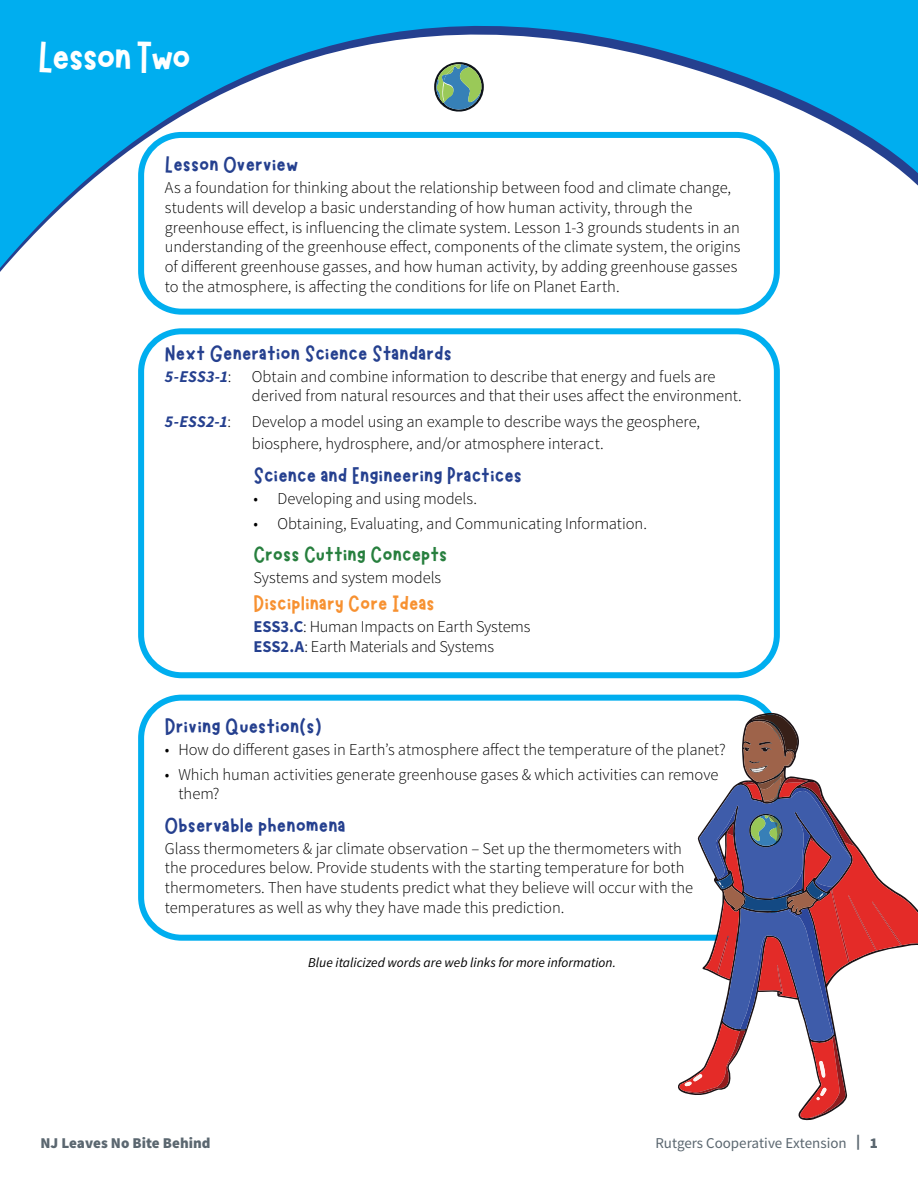
<style>
.page{position:relative;width:918px;height:1188px;background:#fff}
.page>*{position:absolute;margin:0;border:0;box-sizing:border-box;transform-origin:0 0}
.t1{font:45px "Marykate";letter-spacing:-.03em;color:#fff}
.t2{font:24px "Marykate";color:#25408f}
.t3{font:24px "Marykate";color:#f79131}
.t4{font:24px "Marykate";color:#277f3e}
.t5{font:300 16.5px/19.8px "Source Sans Pro";letter-spacing:-.005em;color:#000}
.t6{font:italic 700 16.5px "Source Sans Pro";color:#25408f}
.t7{font:15px "Source Sans Pro";color:#5b6770}
.t8{font:900 15px "Source Sans Pro";color:#5b6770}
.t9{font:italic 13.5px "Source Sans Pro";color:#000}
.s1{font-weight:700;font-style:italic;color:#25408f}
.s2{font-weight:300;font-style:normal;color:#000}
.s3{font-weight:700;color:#25408f}
.s4{font-weight:900}
</style>
<div class="page">
<svg style="left:0;top:0;width:918px;height:364px"></svg>
<div style="left:138px;top:328px;width:642px;height:350px;border:6px solid #00aeef;border-radius:40px"></div>
<div style="left:138px;top:695px;width:642px;height:246px;border:6px solid #00aeef;border-radius:40px"></div>
<div style="left:138px;top:132px;width:642px;height:183px;border:6px solid #00aeef;border-radius:40px"></div>
<svg style="left:679px;top:714px;width:239px;height:405px"></svg>
<h1 class="t1" style="left:38px;top:40px;width:155px">Lesson Two</h1>
<h2 class="t2" style="left:165px;top:156px;width:135px">Lesson Overview</h2>
<p class="t5" style="left:165px;top:178px;width:577px">As a foundation for thinking about the relationship between food and climate change, students will develop a basic understanding of how human activity, through the greenhouse effect, is influencing the climate system. Lesson 1-3 grounds students in an understanding of the greenhouse effect, components of the climate system, the origins of different greenhouse gasses, and how human activity, by adding greenhouse gasses to the atmosphere, is affecting the conditions for life on Planet Earth.</p>
<h2 class="t2" style="left:165px;top:344px;width:289px">Next Generation Science Standards</h2>
<p class="t5" style="left:252px;top:366px;width:491px;text-indent:-87px"><span class="s1">5-ESS3-1</span>: Obtain and combine information to describe that energy and fuels are derived from natural resources and that their uses affect the environment.</p>
<p class="t6" style="left:165px;top:411px;width:68px">5-ESS2-1<span class="s2">:</span></p>
<p class="t5" style="left:252px;top:410px;width:450px;line-height:22.5px">Develop a model using an example to describe ways the geosphere, biosphere, hydrosphere, and/or atmosphere interact.</p>
<h2 class="t2" style="left:253px;top:466px;width:270px">Science and Engineering Practices</h2>
<p class="t5" style="left:253px;top:488px;width:225px">• Developing and using models.</p>
<p class="t5" style="left:253px;top:513px;width:395px">• Obtaining, Evaluating, and Communicating Information.</p>
<h2 class="t4" style="left:253px;top:546px;width:196px">Cross Cutting Concepts</h2>
<p class="t5" style="left:253px;top:568px;width:189px">Systems and system models</p>
<h2 class="t3" style="left:253px;top:595px;width:183px">Disciplinary Core Ideas</h2>
<p class="t5" style="left:253px;top:617px;width:279px"><span class="s3">ESS3.C</span>: Human Impacts on Earth Systems<br><span class="s3">ESS2.A</span>: Earth Materials and Systems</p>
<h2 class="t2" style="left:165px;top:718px;width:158px">Driving Question(s)</h2>
<p class="t5" style="left:165px;top:739px;width:562px">• How do different gases in Earth’s atmosphere affect the temperature of the planet?</p>
<p class="t5" style="left:178px;top:765px;width:541px;text-indent:-13px">• Which human activities generate greenhouse gases &amp; which activities can remove them?</p>
<h2 class="t2" style="left:165px;top:816px;width:182px">Observable phenomena</h2>
<p class="t5" style="left:165px;top:838px;width:530px">Glass thermometers &amp; jar climate observation – Set up the thermometers with the procedures below. Provide students with the starting temperature for both thermometers. Then have students predict what they believe will occur with the temperatures as well as why they have made this prediction.</p>
<p class="t8" style="left:40px;top:1133px;width:172px">NJ Leaves No Bite Behind</p>
<p class="t9" style="left:308px;top:954px;width:309px">Blue italicized words are web links for more information.</p>
<p class="t7" style="left:655px;top:1134px;width:224px">Rutgers Cooperative Extension <span class="s4">| 1</span></p>
</div>
